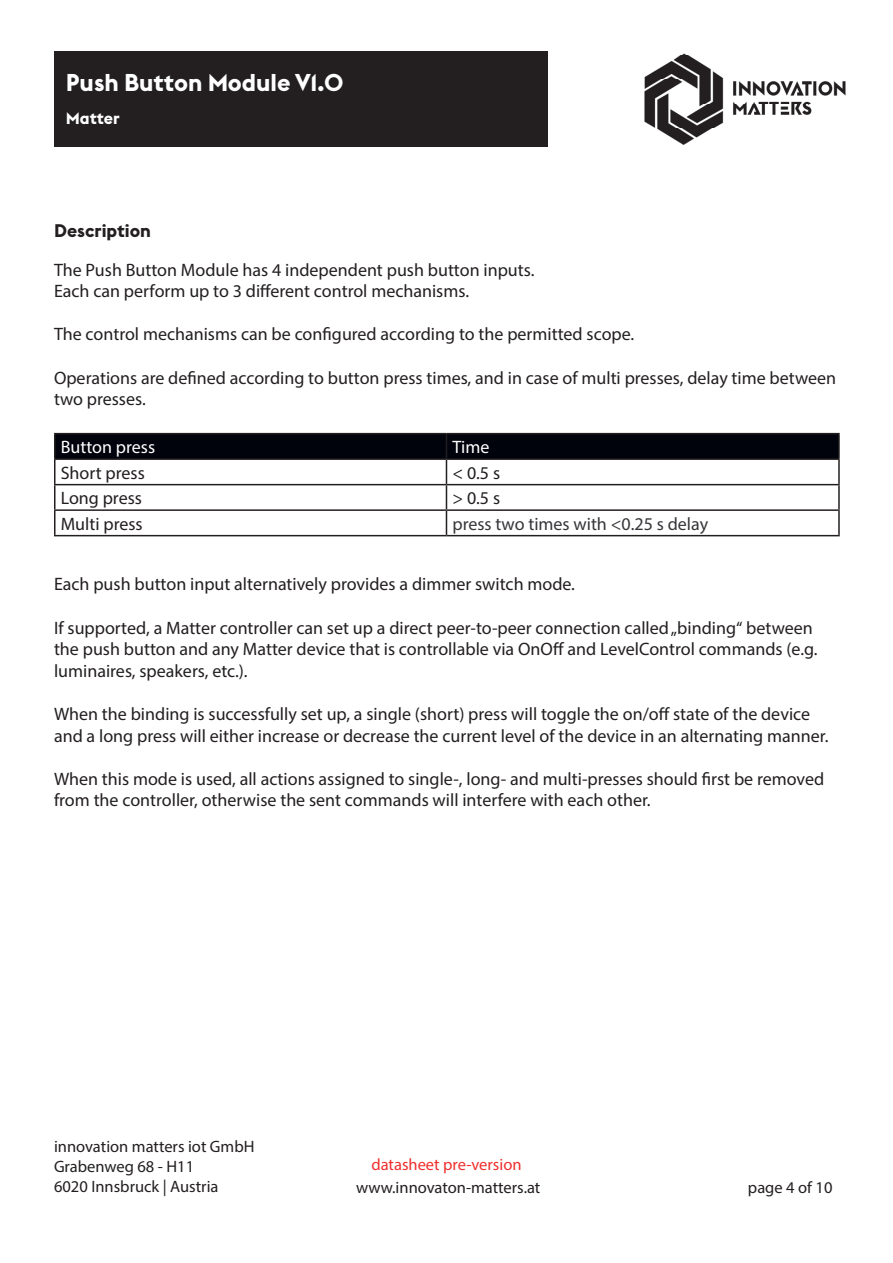
<style>
.page{position:relative;width:893px;height:1263px;background:#fff}
.page>*{position:absolute;margin:0;border:0;box-sizing:border-box;transform-origin:0 0}
.t1{font:700 24px "Euclid Flex";color:#fff}
.t2{font:18px/21.6px "Myriad Pro";color:#231f20}
.t3{font:18px "Myriad Pro";color:#363539}
.t4{font:18px "Myriad Pro";color:#fff}
.t5{font:700 18px "Euclid Flex";color:#231f20}
.t6{font:16.5px/19.8px "Myriad Pro";color:#231f20}
.t7{font:16.5px "Myriad Pro";color:#ee2f2d}
.t8{font:700 16.5px "Euclid Flex";color:#fff}
</style>
<div class="page">
<div style="left:54px;top:51px;width:493px;height:96px;background:#231f20"></div>
<img style="left:644px;top:53px;width:202px;height:92px">
<hr style="left:54px;top:433px;width:392px;height:1px;background:#231f20">
<hr style="left:54px;top:434px;width:2px;height:24px;background:#231f20">
<hr style="left:446px;top:433px;width:394px;height:1px;background:#231f20">
<hr style="left:838px;top:434px;width:2px;height:24px;background:#231f20">
<hr style="left:54px;top:458px;width:392px;height:2px;background:#231f20">
<hr style="left:54px;top:460px;width:2px;height:24px;background:#231f20">
<hr style="left:446px;top:458px;width:394px;height:2px;background:#231f20">
<hr style="left:838px;top:460px;width:2px;height:24px;background:#231f20">
<hr style="left:54px;top:484px;width:392px;height:1px;background:#231f20">
<hr style="left:54px;top:485px;width:2px;height:24px;background:#231f20">
<hr style="left:446px;top:484px;width:394px;height:1px;background:#231f20">
<hr style="left:838px;top:485px;width:2px;height:24px;background:#231f20">
<hr style="left:54px;top:509px;width:392px;height:2px;background:#231f20">
<hr style="left:54px;top:511px;width:2px;height:24px;background:#231f20">
<hr style="left:446px;top:509px;width:394px;height:2px;background:#231f20">
<svg style="left:55px;top:434px;width:784px;height:101px"></svg>
<hr style="left:838px;top:511px;width:2px;height:24px;background:#231f20">
<hr style="left:54px;top:535px;width:392px;height:1px;background:#231f20">
<hr style="left:446px;top:535px;width:394px;height:1px;background:#231f20">
<h1 class="t1" style="left:66px;top:68px;width:279px">Push Button Module V1.0</h1>
<p class="t8" style="left:66px;top:109px;width:55px">Matter</p>
<p class="t5" style="left:54px;top:220px;width:99px">Description</p>
<p class="t2" style="left:54px;top:259px;width:482px">The Push Button Module has 4 independent push button inputs.<br>Each can perform up to 3 different control mechanisms.</p>
<p class="t2" style="left:54px;top:323px;width:582px">The control mechanisms can be configured according to the permitted scope.</p>
<p class="t2" style="left:54px;top:367px;width:784px">Operations are defined according to button press times, and in case of multi presses, delay time between two presses.</p>
<p class="t4" style="left:61px;top:436px;width:96px">Button press</p>
<p class="t4" style="left:452px;top:436px;width:38px">Time</p>
<p class="t2" style="left:61px;top:461px;width:86px">Short press</p>
<p class="t2" style="left:452px;top:461px;width:49px">&lt; 0.5 s</p>
<p class="t2" style="left:61px;top:487px;width:83px">Long press</p>
<p class="t2" style="left:452px;top:487px;width:49px">&gt; 0.5 s</p>
<p class="t2" style="left:61px;top:512px;width:83px">Multi press</p>
<p class="t3" style="left:452px;top:512px;width:257px">press two times with &lt;0.25 s delay</p>
<p class="t2" style="left:54px;top:573px;width:523px">Each push button input alternatively provides a dimmer switch mode.</p>
<p class="t2" style="left:54px;top:616px;width:765px">If supported, a Matter controller can set up a direct peer-to-peer connection called „binding“ between the push button and any Matter device that is controllable via OnOff and LevelControl commands (e.g. luminaires, speakers, etc.).</p>
<p class="t2" style="left:54px;top:703px;width:776px">When the binding is successfully set up, a single (short) press will toggle the on/off state of the device and a long press will either increase or decrease the current level of the device in an alternating manner.</p>
<p class="t2" style="left:54px;top:768px;width:772px">When this mode is used, all actions assigned to single-, long- and multi-presses should first be removed from the controller, otherwise the sent commands will interfere with each other.</p>
<p class="t6" style="left:54px;top:1136px;width:202px">innovation matters iot GmbH<br>Grabenweg 68 - H11<br>6020 Innsbruck | Austria</p>
<p class="t7" style="left:371px;top:1154px;width:152px">datasheet pre-version</p>
<p class="t6" style="left:356px;top:1177px;width:186px">www.innovaton-matters.at</p>
<p class="t6" style="left:748px;top:1177px;width:86px">page 4 of 10</p>
</div>
